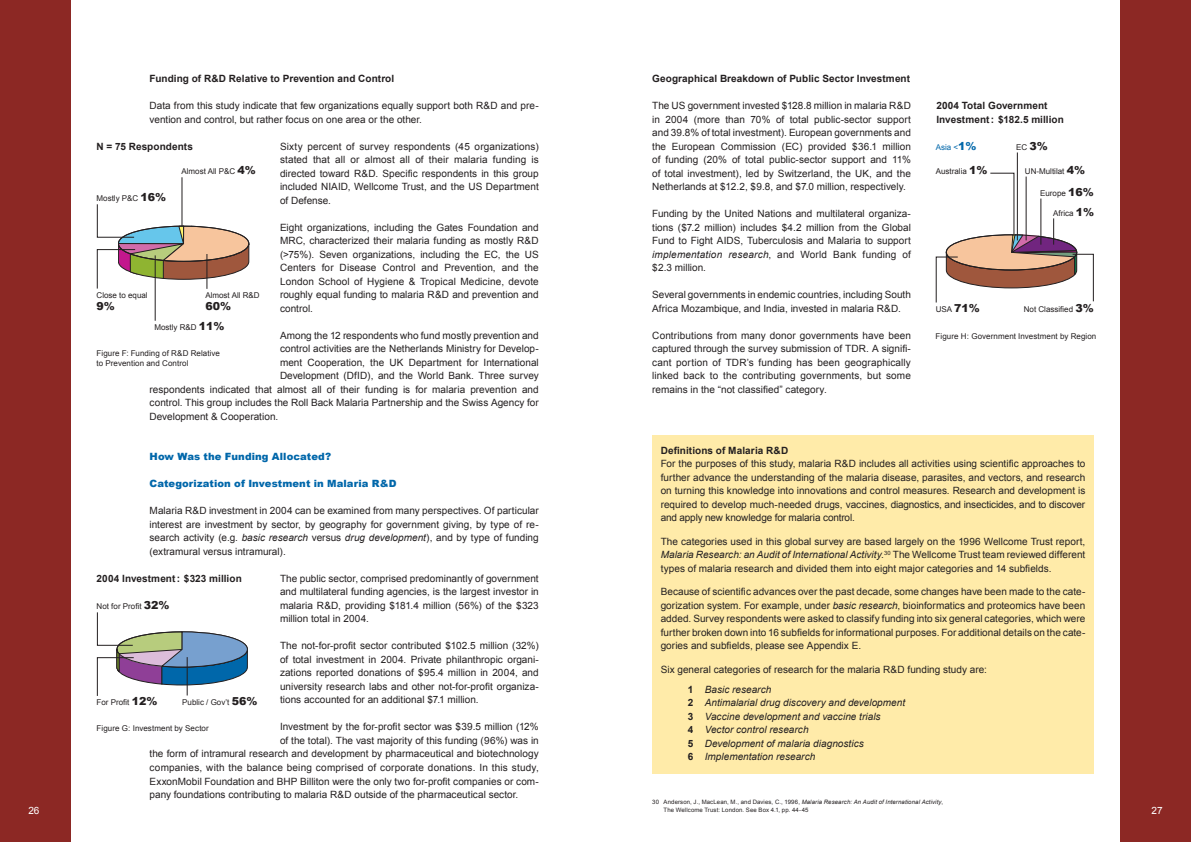
<style>
.page{position:relative;width:1191px;height:842px;background:#fff}
.page>*{position:absolute;margin:0;border:0;box-sizing:border-box;transform-origin:0 0}
.t1{font:900 11px "Arial";color:#231f20}
.t2{font:10px/13.5px "Arial";color:#231f20;text-align:justify}
.t3{font:700 10px/13.5px "Arial";letter-spacing:.005em;color:#231f20}
.t4{font:italic 10px/13.5px "Arial";color:#231f20}
.t5{font:900 10px "Arial";letter-spacing:.01em;color:#0067aa}
.t6{font:10px "Arial";color:#fff}
.t7{font:8px/10px "Arial";color:#231f20}
.t8{font:8px "Arial";color:#0067aa}
.t9{font:6px/8px "Arial";letter-spacing:.02em;color:#231f20}
.s1{font-style:italic}
.s2{font-weight:900;font-size:11px}
.s3{font-weight:700}
.s4{font-weight:700;font-style:normal}
</style>
<div class="page">
<div style="left:0;top:0;width:71px;height:842px;background:#8c2824"></div>
<div style="left:1120px;top:0;width:71px;height:842px;background:#8c2824"></div>
<div style="left:652px;top:435px;width:441px;height:339px;background:#ffeba9"></div>
<svg style="left:97px;top:204px;width:152px;height:85px"></svg>
<hr style="left:207px;top:254px;width:1px;height:35px;background:#231f20">
<hr style="left:182px;top:177px;width:1px;height:49px;background:#231f20">
<hr style="left:155px;top:255px;width:1px;height:66px;background:#231f20">
<svg style="left:97px;top:612px;width:151px;height:84px"></svg>
<hr style="left:187px;top:657px;width:1px;height:38px;background:#231f20">
<hr style="left:1017px;top:152px;width:1px;height:88px;background:#231f20">
<svg style="left:935px;top:173px;width:158px;height:130px"></svg>
<p class="t3" style="left:150px;top:72px;width:246px">Funding of R&amp;D Relative to Prevention and Control</p>
<p class="t2" style="left:150px;top:99px;width:391px">Data from this study indicate that few organizations equally support both R&amp;D and pre&shy;vention and control, but rather focus on one area or the other.</p>
<p class="t2" style="left:280px;top:140px;width:260px">Sixty percent of survey respondents (45 organizations) stated that all or almost all of their malaria funding is directed toward R&amp;D. Specific respondents in this group included NIAID, Wellcome Trust, and the US Department of Defense.</p>
<p class="t2" style="left:280px;top:221px;width:260px">Eight organizations, including the Gates Foundation and MRC, characterized their malaria funding as mostly R&amp;D (&gt;75%). Seven organizations, including the EC, the US Centers for Disease Control and Prevention, and the London School of Hygiene &amp; Tropical Medicine, devote roughly equal funding to malaria R&amp;D and prevention and control.</p>
<p class="t2" style="left:280px;top:329px;width:260px">Among the 12 respondents who fund mostly prevention and</p>
<p class="t2" style="left:280px;top:342px;width:260px">control activities are the Netherlands Ministry for Develop-</p>
<p class="t2" style="left:280px;top:356px;width:260px">ment Cooperation, the UK Department for International</p>
<p class="t2" style="left:280px;top:369px;width:260px">Development (DfID), and the World Bank. Three survey</p>
<p class="t2" style="left:150px;top:383px;width:391px">respondents indicated that almost all of their funding is for malaria prevention and</p>
<p class="t2" style="left:150px;top:396px;width:391px">control. This group includes the Roll Back Malaria Partnership and the Swiss Agency for</p>
<p class="t2" style="left:150px;top:410px;width:130px">Development &amp; Cooperation.</p>
<p class="t5" style="left:150px;top:451px;width:183px">How Was the Funding Allocated?</p>
<p class="t5" style="left:150px;top:478px;width:249px">Categorization of Investment in Malaria R&amp;D</p>
<p class="t2" style="left:150px;top:504px;width:391px">Malaria R&amp;D investment in 2004 can be examined from many perspectives. Of particular interest are investment by sector, by geography for government giving, by type of re&shy;search activity (e.g. <span class="s1">basic research</span> versus <span class="s1">drug development</span>), and by type of funding (extramural versus intramural).</p>
<p class="t2" style="left:280px;top:572px;width:260px">The public sector, comprised predominantly of government and multilateral funding agencies, is the largest investor in malaria R&amp;D, providing $181.4 million (56%) of the $323 million total in 2004.</p>
<p class="t2" style="left:280px;top:639px;width:260px">The not-for-profit sector contributed $102.5 million (32%) of total investment in 2004. Private philanthropic organi&shy;zations reported donations of $95.4 million in 2004, and university research labs and other not-for-profit organiza&shy;tions accounted for an additional $7.1 million.</p>
<p class="t2" style="left:280px;top:720px;width:260px">Investment by the for-profit sector was $39.5 million (12%</p>
<p class="t2" style="left:280px;top:734px;width:260px">of the total). The vast majority of this funding (96%) was in</p>
<p class="t2" style="left:150px;top:747px;width:391px">the form of intramural research and development by pharmaceutical and biotechnology</p>
<p class="t2" style="left:150px;top:761px;width:391px">companies, with the balance being comprised of corporate donations. In this study,</p>
<p class="t2" style="left:150px;top:774px;width:391px">ExxonMobil Foundation and BHP Billiton were the only two for-profit companies or com-</p>
<p class="t2" style="left:150px;top:788px;width:370px">pany foundations contributing to malaria R&amp;D outside of the pharmaceutical sector.</p>
<p class="t3" style="left:652px;top:72px;width:259px">Geographical Breakdown of Public Sector Investment</p>
<p class="t2" style="left:652px;top:99px;width:260px">The US government invested $128.8 million in malaria R&amp;D in 2004 (more than 70% of total public-sector support and 39.8% of total investment). European governments and the European Commission (EC) provided $36.1 million of funding (20% of total public-sector support and 11% of total investment), led by Switzerland, the UK, and the Netherlands at $12.2, $9.8, and $7.0 million, respectively.</p>
<p class="t2" style="left:652px;top:207px;width:260px">Funding by the United Nations and multilateral organiza&shy;tions ($7.2 million) includes $4.2 million from the Global Fund to Fight AIDS, Tuberculosis and Malaria to support <span class="s1">implementation research</span>, and World Bank funding of $2.3 million.</p>
<p class="t2" style="left:652px;top:288px;width:260px">Several governments in endemic countries, including South<br>Africa Mozambique, and India, invested in malaria R&amp;D.</p>
<p class="t2" style="left:652px;top:329px;width:260px">Contributions from many donor governments have been captured through the survey submission of TDR. A signifi&shy;cant portion of TDR’s funding has been geographically linked back to the contributing governments, but some remains in the “not classified” category.</p>
<p class="t3" style="left:936px;top:99px;width:129px">2004 Total Government<br>Investment: $182.5 million</p>
<p class="t8" style="left:935px;top:143px;width:42px">Asia &lt;<span class="s2">1%</span></p>
<p class="t7" style="left:1016px;top:142px;width:33px">EC <span class="s2">3%</span></p>
<p class="t7" style="left:1025px;top:166px;width:62px">UN-Multilat <span class="s2">4%</span></p>
<p class="t7" style="left:1040px;top:188px;width:55px">Europe <span class="s2">16%</span></p>
<p class="t3" style="left:97px;top:140px;width:98px">N = 75 Respondents</p>
<p class="t7" style="left:935px;top:166px;width:53px">Australia <span class="s2">1%</span></p>
<p class="t7" style="left:181px;top:166px;width:76px">Almost All P&amp;C <span class="s2">4%</span></p>
<p class="t7" style="left:97px;top:193px;width:71px">Mostly P&amp;C <span class="s2">16%</span></p>
<p class="t7" style="left:1053px;top:208px;width:43px">Africa <span class="s2">1%</span></p>
<p class="t7" style="left:97px;top:290px;width:53px">Close to equal</p>
<p class="t1" style="left:97px;top:300px;width:20px">9%</p>
<p class="t7" style="left:205px;top:290px;width:56px">Almost All R&amp;D</p>
<p class="t1" style="left:205px;top:300px;width:27px">60%</p>
<p class="t7" style="left:935px;top:304px;width:45px">USA <span class="s2">71%</span></p>
<p class="t7" style="left:1023px;top:304px;width:71px">Not Classified <span class="s2">3%</span></p>
<p class="t7" style="left:154px;top:323px;width:72px">Mostly R&amp;D <span class="s2">11%</span></p>
<p class="t7" style="left:935px;top:331px;width:162px">Figure H: Government Investment by Region</p>
<p class="t7" style="left:97px;top:348px;width:125px">Figure F: Funding of R&amp;D Relative to Prevention and Control</p>
<p class="t3" style="left:660px;top:443px;width:129px">Definitions of Malaria R&amp;D</p>
<p class="t2" style="left:660px;top:457px;width:426px">For the purposes of this study, malaria R&amp;D includes all activities using scientific approaches to further advance the understanding of the malaria disease, parasites, and vectors, and research on turning this knowledge into innovations and control measures. Research and development is required to develop much-needed drugs, vaccines, diagnostics, and insecticides, and to discover and apply new knowledge for malaria control.</p>
<p class="t2" style="left:660px;top:534px;width:426px">The categories used in this global survey are based largely on the 1996 Wellcome Trust report, <span class="s1">Malaria Research: an Audit of International Activity</span>.<sup>30</sup> The Wellcome Trust team reviewed different types of malaria research and divided them into eight major categories and 14 subfields.</p>
<p class="t2" style="left:660px;top:585px;width:426px">Because of scientific advances over the past decade, some changes have been made to the cate&shy;gorization system. For example, under <span class="s1">basic research</span>, bioinformatics and proteomics have been added. Survey respondents were asked to classify funding into six general categories, which were further broken down into 16 subfields for informational purposes. For additional details on the cate&shy;gories and subfields, please see Appendix E.</p>
<p class="t2" style="left:687px;top:659px;width:301px;line-height:20px;text-indent:-27px">Six general categories of research for the malaria R&amp;D funding study are:<br><span class="s3">1</span> <span class="s1">Basic research</span></p>
<p class="t4" style="left:687px;top:696px;width:219px"><span class="s4">2</span> Antimalarial drug discovery and development <span class="s4">3</span> Vaccine development and vaccine trials<br><span class="s4">4</span> Vector control research<br><span class="s4">5</span> Development of malaria diagnostics<br><span class="s4">6</span> Implementation research</p>
<p class="t3" style="left:97px;top:572px;width:147px">2004 Investment: $323 million</p>
<p class="t7" style="left:97px;top:601px;width:74px">Not for Profit <span class="s2">32%</span></p>
<p class="t7" style="left:97px;top:697px;width:62px">For Profit <span class="s2">12%</span></p>
<p class="t7" style="left:182px;top:697px;width:77px">Public / Gov’t <span class="s2">56%</span></p>
<p class="t7" style="left:97px;top:723px;width:114px">Figure G: Investment by Sector</p>
<p class="t9" style="left:663px;top:798px;width:281px;text-indent:-11px">30 Anderson, J., MacLean, M., and Davies, C., 1996, <span class="s1">Malaria Research: An Audit of International Activity</span>,<br>The Wellcome Trust: London. See Box 4.1, pp. 44-45</p>
<p class="t6" style="left:28px;top:804px;width:13px">26</p>
<p class="t6" style="left:1151px;top:804px;width:13px">27</p>
</div>
